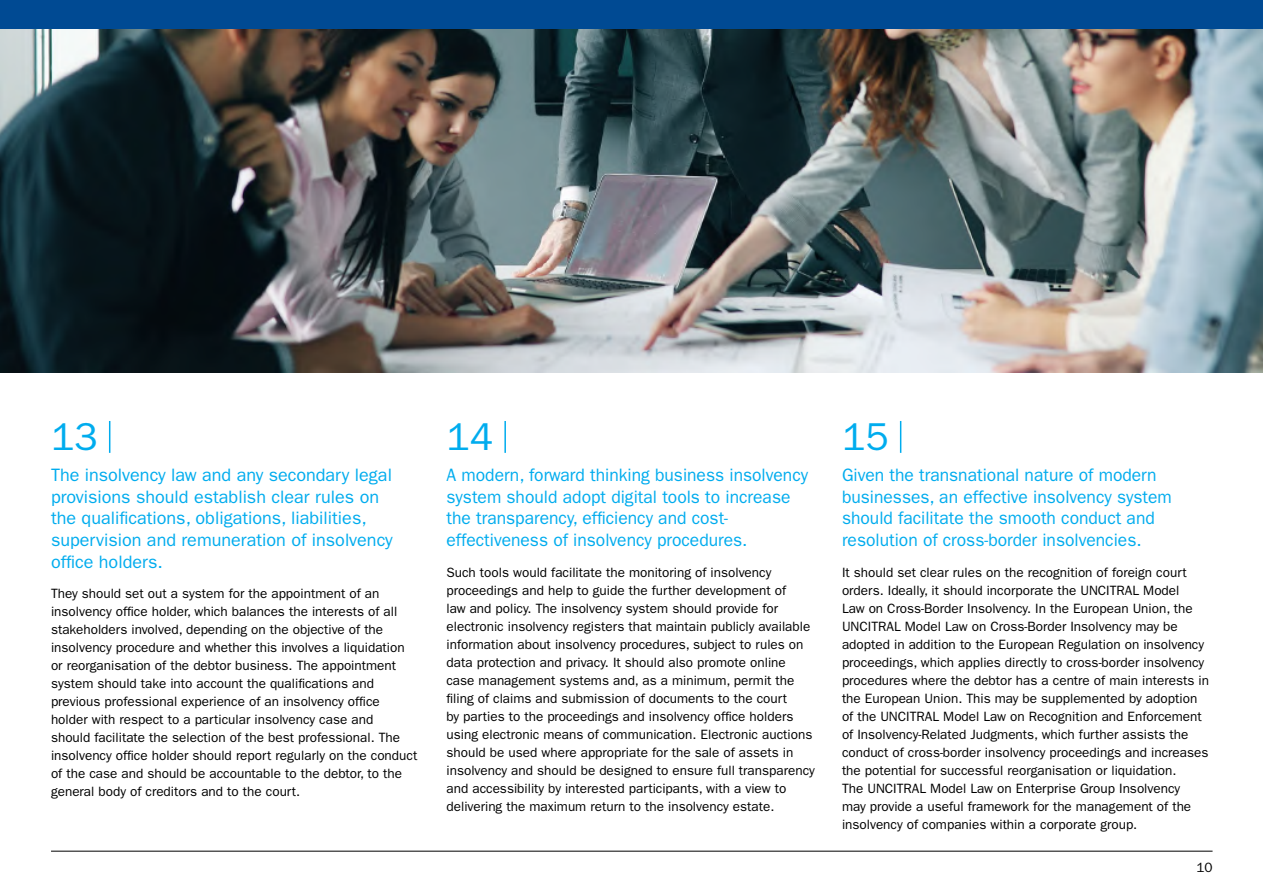
<style>
.page{position:relative;width:1263px;height:893px;background:#fff}
.page>*{position:absolute;margin:0;border:0;box-sizing:border-box;transform-origin:0 0}
.t1{font:39px "Franklin Gothic";color:#00acee}
.t2{font:18px/21.6px "Franklin Gothic";color:#00acee}
.t3{font:13.5px/18px "Franklin Gothic";color:#000}
</style>
<div class="page">
<hr style="left:51px;top:851px;width:1161px;height:1px;background:#000">
<div style="left:0;top:0;width:1263px;height:30px;background:#004a93"></div>
<hr style="left:109px;top:421px;width:1px;height:32px;background:#00acee">
<hr style="left:504px;top:421px;width:2px;height:32px;background:#00acee">
<hr style="left:900px;top:421px;width:1px;height:32px;background:#00acee">
<img style="left:0;top:30px;width:1263px;height:343px">
<h1 class="t1" style="left:51px;top:415px;width:48px">13</h1>
<h1 class="t1" style="left:446px;top:415px;width:48px">14</h1>
<h2 class="t2" style="left:51px;top:464px;width:343px">The insolvency law and any secondary legal provisions should establish clear rules on the qualifications, obligations, liabilities, supervision and remuneration of insolvency office holders.</h2>
<p class="t3" style="left:51px;top:585px;width:368px">They should set out a system for the appointment of an insolvency office holder, which balances the interests of all stakeholders involved, depending on the objective of the insolvency procedure and whether this involves a liquidation or reorganisation of the debtor business. The appointment system should take into account the qualifications and previous professional experience of an insolvency office holder with respect to a particular insolvency case and<br>should facilitate the selection of the best professional. The insolvency office holder should report regularly on the conduct of the case and should be accountable to the debtor, to the general body of creditors and to the court.</p>
<h2 class="t2" style="left:446px;top:464px;width:363px">A modern, forward thinking business insolvency system should adopt digital tools to increase the transparency, efficiency and cost&shy;effectiveness of insolvency procedures.</h2>
<p class="t3" style="left:446px;top:563px;width:370px">Such tools would facilitate the monitoring of insolvency proceedings and help to guide the further development of<br>law and policy. The insolvency system should provide for electronic insolvency registers that maintain publicly available information about insolvency procedures, subject to rules on data protection and privacy. It should also promote online case management systems and, as a minimum, permit the filing of claims and submission of documents to the court<br>by parties to the proceedings and insolvency office holders using electronic means of communication. Electronic auctions should be used where appropriate for the sale of assets in insolvency and should be designed to ensure full transparency and accessibility by interested participants, with a view to delivering the maximum return to the insolvency estate.</p>
<h1 class="t1" style="left:842px;top:415px;width:48px">15</h1>
<h2 class="t2" style="left:842px;top:464px;width:331px">Given the transnational nature of modern businesses, an effective insolvency system should facilitate the smooth conduct and resolution of cross-border insolvencies.</h2>
<p class="t3" style="left:842px;top:563px;width:368px">It should set clear rules on the recognition of foreign court orders. Ideally, it should incorporate the UNCITRAL Model<br>Law on Cross-Border Insolvency. In the European Union, the UNCITRAL Model Law on Cross-Border Insolvency may be adopted in addition to the European Regulation on insolvency proceedings, which applies directly to cross-border insolvency procedures where the debtor has a centre of main interests in the European Union. This may be supplemented by adoption of the UNCITRAL Model Law on Recognition and Enforcement of Insolvency-Related Judgments, which further assists the conduct of cross-border insolvency proceedings and increases the potential for successful reorganisation or liquidation.<br>The UNCITRAL Model Law on Enterprise Group Insolvency<br>may provide a useful framework for the management of the insolvency of companies within a corporate group.</p>
<p class="t3" style="left:1196px;top:858px;width:18px">10</p>
</div>
